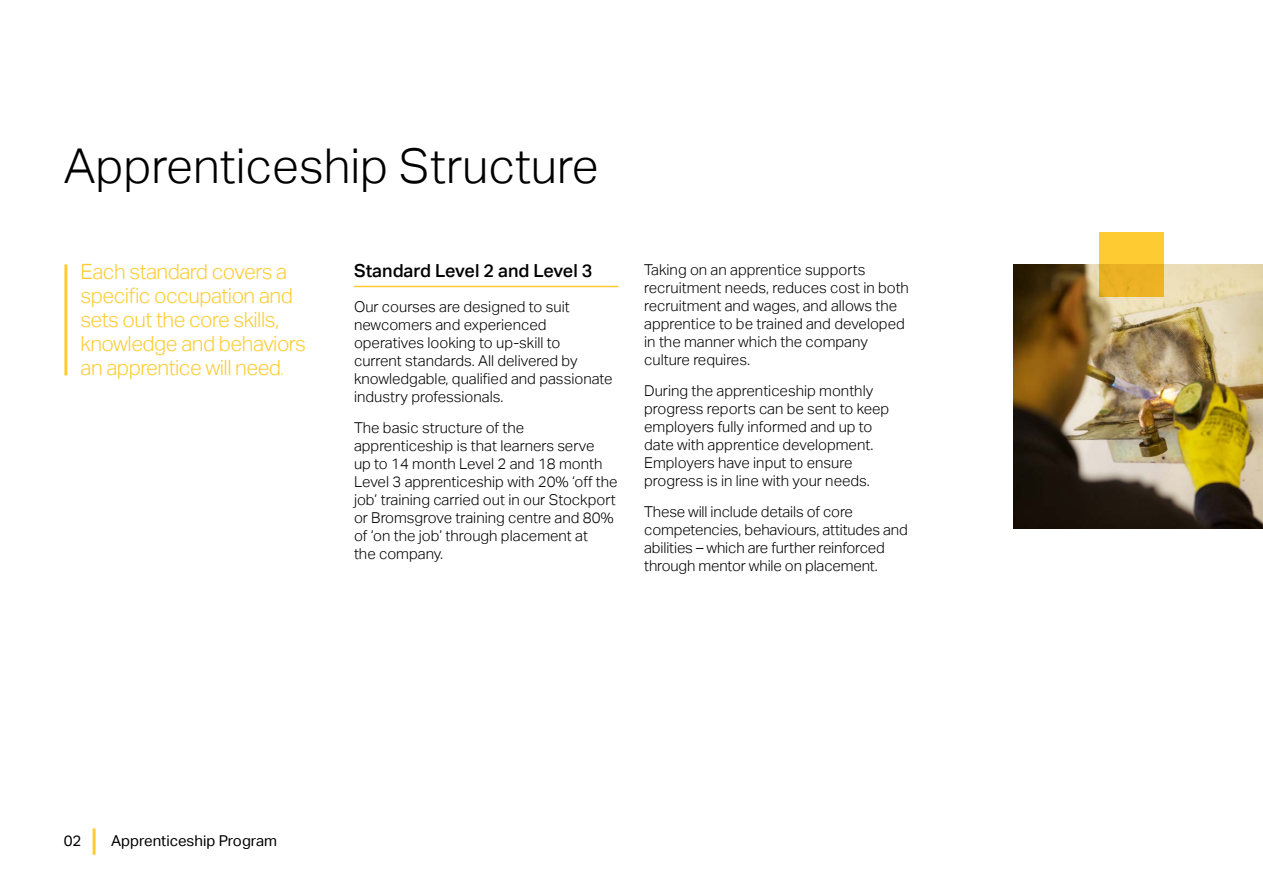
<style>
.page{position:relative;width:1263px;height:893px;background:#fff}
.page>*{position:absolute;margin:0;border:0;box-sizing:border-box;transform-origin:0 0}
.t1{font:300 48px "Aktiv Grotesk";color:#000}
.t2{font:300 21px/24px "Aktiv Grotesk";letter-spacing:-.025em;color:#fecc32}
.t3{font:500 18px "Aktiv Grotesk";color:#000}
.t4{font:300 15px/18px "Aktiv Grotesk";color:#000}
.t5{font:15px "Aktiv Grotesk";color:#000}
.s1{font-size:15px}
</style>
<div class="page">
<hr style="left:354px;top:286px;width:265px;height:1px;background:#fecc32">
<hr style="left:64px;top:264px;width:3px;height:111px;background:#fecc32">
<hr style="left:93px;top:828px;width:3px;height:27px;background:#fecc32">
<img style="left:1014px;top:264px;width:249px;height:264px">
<div style="left:1099px;top:232px;width:64px;height:65px;background:linear-gradient(to bottom,#ffd336,#e6a920)"></div>
<h1 class="t1" style="left:64px;top:138px;width:536px">Apprenticeship Structure</h1>
<h2 class="t2" style="left:81px;top:260px;width:227px">Each standard covers a specific occupation and sets out the core skills, knowledge and behaviors an apprentice will need<span class="s1">.</span></h2>
<p class="t3" style="left:354px;top:260px;width:240px">Standard Level 2 and Level 3</p>
<p class="t4" style="left:354px;top:298px;width:260px">Our courses are designed to suit newcomers and experienced operatives looking to up-skill to<br>current standards. All delivered by knowledgable, qualified and passionate industry professionals.</p>
<p class="t4" style="left:354px;top:419px;width:265px">The basic structure of the apprenticeship is that learners serve<br>up to 14 month Level 2 and 18 month Level 3 apprenticeship with 20% ‘off the job’ training carried out in our Stockport or Bromsgrove training centre and 80% of ‘on the job’ through placement at<br>the company.</p>
<p class="t4" style="left:644px;top:261px;width:266px">Taking on an apprentice supports recruitment needs, reduces cost in both recruitment and wages, and allows the apprentice to be trained and developed in the manner which the company culture requires.</p>
<p class="t4" style="left:644px;top:382px;width:246px">During the apprenticeship monthly progress reports can be sent to keep employers fully informed and up to date with apprentice development.<br>Employers have input to ensure progress is in line with your needs.</p>
<p class="t4" style="left:644px;top:502px;width:265px">These will include details of core competencies, behaviours, attitudes and abilities – which are further reinforced through mentor while on placement.</p>
<p class="t5" style="left:64px;top:832px;width:19px">02</p>
<p class="t5" style="left:111px;top:832px;width:167px">Apprenticeship Program</p>
</div>
